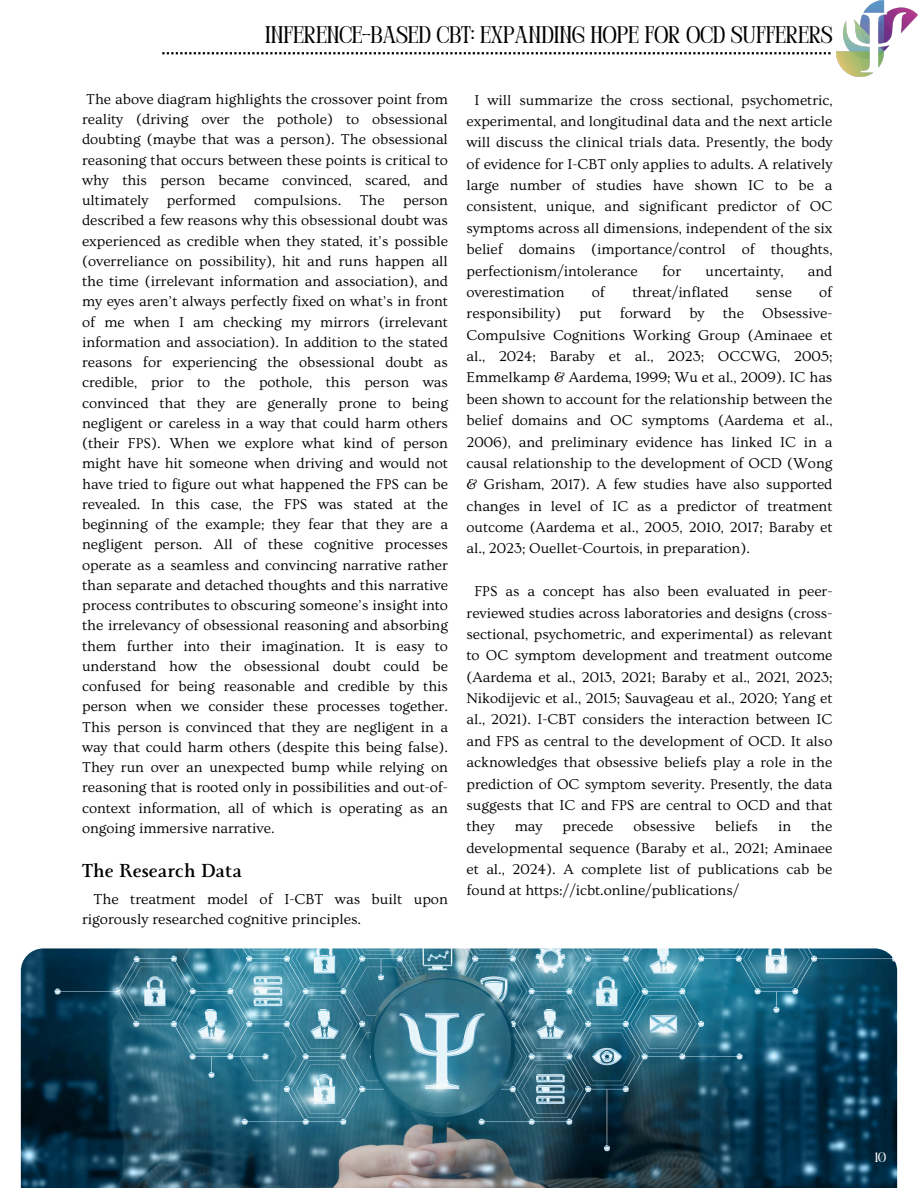
<style>
.page{position:relative;width:918px;height:1188px;background:#fff}
.page>*{position:absolute;margin:0;border:0;box-sizing:border-box;transform-origin:0 0}
.t1{font:24px "Perandoryv 2";color:#000}
.t2{font:700 21px "Monterchi Serif";color:#000001}
.t3{font:15.15px/20.2px "Ovo";color:#000001}
.t4{font:15px/20.2px "Ovo";color:#000001;text-align:justify}
.t5{font:13.65px "Perandoryv 2";color:#fff}
</style>
<div class="page">
<img style="left:21px;top:948px;width:876px;height:240px">
<img style="left:837px;top:0;width:81px;height:76px">
<svg style="left:162px;top:52px;width:669px;height:2px"></svg>
<p class="t1" style="left:265px;top:25px;width:569px">INFERENCE-BASED CBT: EXPANDING HOPE FOR OCD SUFFERERS</p>
<p class="t4" style="left:82px;top:89px;width:367px">The above diagram highlights the crossover point from reality (driving over the pothole) to obsessional doubting (maybe that was a person). The obsessional reasoning that occurs between these points is critical to why this person became convinced, scared, and ultimately performed compulsions. The person described a few reasons why this obsessional doubt was experienced as credible when they stated, it’s possible (overreliance on possibility), hit and runs happen all the time (irrelevant information and association), and my eyes aren’t always perfectly fixed on what’s in front of me when I am checking my mirrors (irrelevant information and association). In addition to the stated reasons for experiencing the obsessional doubt as credible, prior to the pothole, this person was convinced that they are generally prone to being negligent or careless in a way that could harm others (their FPS). When we explore what kind of person might have hit someone when driving and would not have tried to figure out what happened the FPS can be revealed. In this case, the FPS was stated at the beginning of the example; they fear that they are a negligent person. All of these cognitive processes operate as a seamless and convincing narrative rather than separate and detached thoughts and this narrative process contributes to obscuring someone’s insight into the irrelevancy of obsessional reasoning and absorbing them further into their imagination. It is easy to understand how the obsessional doubt could be confused for being reasonable and credible by this person when we consider these processes together.<br>This person is convinced that they are negligent in a way that could harm others (despite this being false).<br>They run over an unexpected bump while relying on reasoning that is rooted only in possibilities and out-of&shy;context information, all of which is operating as an ongoing immersive narrative.</p>
<p class="t2" style="left:82px;top:860px;width:162px">The Research Data</p>
<p class="t3" style="left:82px;top:889px;width:367px;text-indent:11px">The treatment model of I-CBT was built upon rigorously researched cognitive principles.</p>
<p class="t4" style="left:467px;top:89px;width:367px;line-height:21.3px;text-indent:8px">I will summarize the cross sectional, psychometric, experimental, and longitudinal data and the next article will discuss the clinical trials data. Presently, the body of evidence for I-CBT only applies to adults. A relatively large number of studies have shown IC to be a consistent, unique, and significant predictor of OC symptoms across all dimensions, independent of the six belief domains (importance/control of thoughts, perfectionism/intolerance</p>
<p class="t4" style="left:662px;top:261px;width:20px">for</p>
<p class="t4" style="left:706px;top:261px;width:79px">uncertainty,</p>
<p class="t4" style="left:808px;top:261px;width:26px">and</p>
<p class="t4" style="left:467px;top:282px;width:100px">overestimation</p>
<p class="t4" style="left:592px;top:282px;width:15px">of</p>
<p class="t4" style="left:632px;top:282px;width:98px">threat/inflated</p>
<p class="t4" style="left:756px;top:282px;width:38px">sense</p>
<p class="t4" style="left:467px;top:282px;width:367px;line-height:21.3px;text-indent:353px">of responsibility) put forward by the Obsessive-Compulsive Cognitions Working Group (Aminaee et al., 2024; Baraby et al., 2023; OCCWG, 2005; Emmelkamp &amp; Aardema, 1999; Wu et al., 2009). IC has been shown to account for the relationship between the belief domains and OC symptoms (Aardema et al., 2006), and preliminary evidence has linked IC in a causal relationship to the development of OCD (Wong &amp; Grisham, 2017). A few studies have also supported changes in level of IC as a predictor of treatment outcome (Aardema et al., 2005, 2010, 2017; Baraby et al., 2023; Ouellet-Courtois, in preparation).</p>
<p class="t4" style="left:467px;top:581px;width:367px;line-height:21.3px;text-indent:8px">FPS as a concept has also been evaluated in peer&shy;reviewed studies across laboratories and designs (cross&shy;sectional, psychometric, and experimental) as relevant to OC symptom development and treatment outcome (Aardema et al., 2013, 2021; Baraby et al., 2021, 2023; Nikodijevic et al., 2015; Sauvageau et al., 2020; Yang et al., 2021). I-CBT considers the interaction between IC and FPS as central to the development of OCD. It also acknowledges that obsessive beliefs play a role in the prediction of OC symptom severity. Presently, the data suggests that IC and FPS are central to OCD and that they</p>
<p class="t4" style="left:515px;top:817px;width:29px">may</p>
<p class="t4" style="left:562px;top:817px;width:53px">precede</p>
<p class="t4" style="left:634px;top:817px;width:63px">obsessive</p>
<p class="t4" style="left:715px;top:817px;width:44px">beliefs</p>
<p class="t4" style="left:778px;top:817px;width:15px">in</p>
<p class="t4" style="left:467px;top:816px;width:367px;line-height:21.3px;text-indent:345px">the developmental sequence (Baraby et al., 2021; Aminaee et al., 2024). A complete list of publications cab be found at https://icbt.online/publications/</p>
<p class="t5" style="left:875px;top:1151px;width:13px">10</p>
</div>
